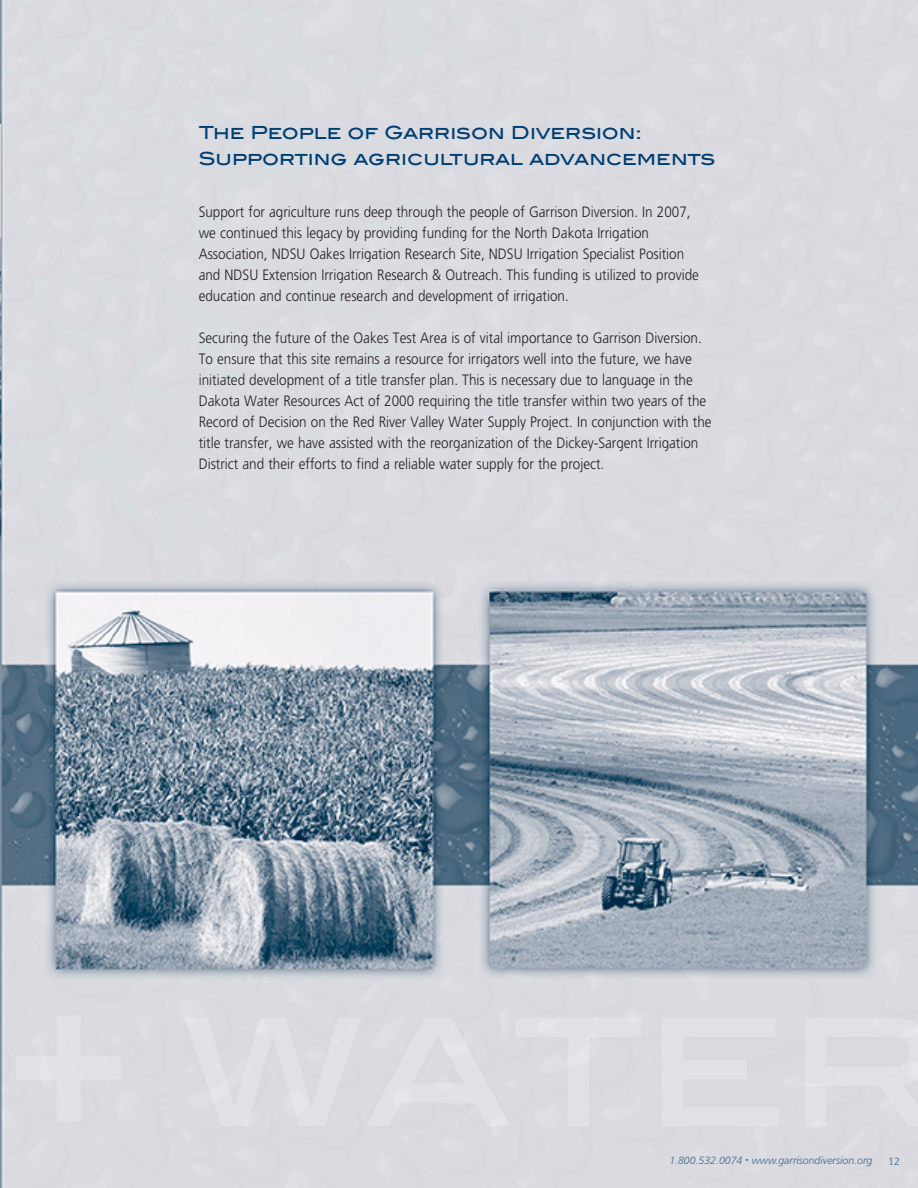
<style>
.page{position:relative;width:918px;height:1188px;background:#fff}
.page>*{position:absolute;margin:0;border:0;box-sizing:border-box;transform-origin:0 0}
.t1{font:18px/26px "Blair Md ITCTT Medium";color:#003f73}
.t2{font:300 15px/21px "Freeway";color:#231f20;scale:.9 1}
.t3{font:italic 300 10.5px "Frutiger";color:#3c6691}
.t4{font:300 10.5px "Freeway";color:#3c6691}
.s1{font-size:6px}
</style>
<div class="page">
<img style="left:0;top:0;width:918px;height:1188px">
<p class="t1" style="left:199px;top:120px;width:518px">The People of Garrison Diversion:<br>Supporting agricultural advancements</p>
<p class="t2" style="left:199px;top:202px;width:557px">Support for agriculture runs deep through the people of Garrison Diversion. In 2007, we continued this legacy by providing funding for the North Dakota Irrigation Association, NDSU Oakes Irrigation Research Site, NDSU Irrigation Specialist Position and NDSU Extension Irrigation Research &amp; Outreach. This funding is utilized to provide education and continue research and development of irrigation.</p>
<p class="t2" style="left:199px;top:328px;width:571px">Securing the future of the Oakes Test Area is of vital importance to Garrison Diversion.<br>To ensure that this site remains a resource for irrigators well into the future, we have initiated development of a title transfer plan. This is necessary due to language in the Dakota Water Resources Act of 2000 requiring the title transfer within two years of the Record of Decision on the Red River Valley Water Supply Project. In conjunction with the title transfer, we have assisted with the reorganization of the Dickey-Sargent Irrigation District and their efforts to find a reliable water supply for the project.</p>
<p class="t3" style="left:669px;top:1156px;width:204px">1.800.532.0074 <span class="s1">•</span> www.garrisondiversion.org</p>
<p class="t4" style="left:888px;top:1157px;width:13px">12</p>
</div>
